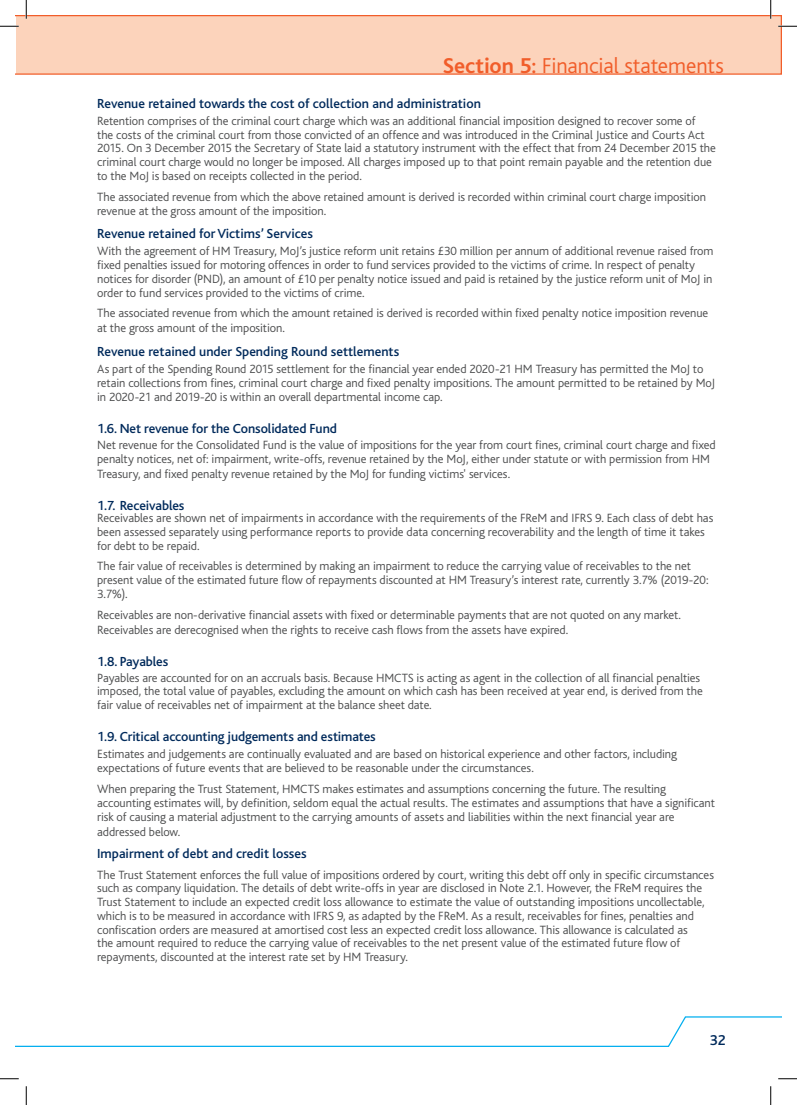
<style>
.page{position:relative;width:797px;height:1105px;background:#fff}
.page>*{position:absolute;margin:0;border:0;box-sizing:border-box;transform-origin:0 0}
.t1{font:300 22.5px "Bliss";letter-spacing:-.005em;color:#f15d2a}
.t2{font:500 15px "Bliss";color:#002a5b}
.t3{font:500 13.75px "Bliss";color:#002a5b}
.t4{font:300 12.5px/13.8px "Bliss";letter-spacing:-.005em;color:#4b4c4d}
.s1{font-weight:700}
.s2{font-weight:500}
</style>
<div class="page">
<svg style="left:16px;top:1016px;width:765px;height:73px"></svg>
<div style="left:16px;top:16px;width:765px;height:59px;background:#fcd3bb"></div>
<svg style="left:0;top:25px;width:19px;height:2px"></svg>
<svg style="left:778px;top:25px;width:19px;height:2px"></svg>
<svg style="left:0;top:1078px;width:19px;height:1px"></svg>
<svg style="left:778px;top:1078px;width:19px;height:1px"></svg>
<svg style="left:25px;top:0;width:2px;height:19px"></svg>
<svg style="left:25px;top:1086px;width:2px;height:19px"></svg>
<svg style="left:770px;top:0;width:1px;height:19px"></svg>
<svg style="left:770px;top:1086px;width:1px;height:19px"></svg>
<h1 class="t1" style="left:443px;top:54px;width:283px"><span class="s1">Section 5</span><span class="s2">:</span> Financial statements</h1>
<p class="t3" style="left:97px;top:96px;width:385px">Revenue retained towards the cost of collection and administration</p>
<p class="t4" style="left:97px;top:114px;width:620px">Retention comprises of the criminal court charge which was an additional financial imposition designed to recover some of<br>the costs of the criminal court from those convicted of an offence and was introduced in the Criminal Justice and Courts Act 2015. On 3 December 2015 the Secretary of State laid a statutory instrument with the effect that from 24 December 2015 the criminal court charge would no longer be imposed. All charges imposed up to that point remain payable and the retention due to the MoJ is based on receipts collected in the period.</p>
<p class="t4" style="left:97px;top:190px;width:610px">The associated revenue from which the above retained amount is derived is recorded within criminal court charge imposition revenue at the gross amount of the imposition.</p>
<p class="t3" style="left:97px;top:226px;width:217px">Revenue retained for Victims’ Services</p>
<p class="t4" style="left:97px;top:245px;width:618px">With the agreement of HM Treasury, MoJ’s justice reform unit retains £30 million per annum of additional revenue raised from fixed penalties issued for motoring offences in order to fund services provided to the victims of crime. In respect of penalty notices for disorder (PND), an amount of £10 per penalty notice issued and paid is retained by the justice reform unit of MoJ in order to fund services provided to the victims of crime.</p>
<p class="t4" style="left:97px;top:306px;width:612px;line-height:15px">The associated revenue from which the amount retained is derived is recorded within fixed penalty notice imposition revenue at the gross amount of the imposition.</p>
<p class="t3" style="left:97px;top:344px;width:303px">Revenue retained under Spending Round settlements</p>
<p class="t4" style="left:97px;top:363px;width:619px">As part of the Spending Round 2015 settlement for the financial year ended 2020-21 HM Treasury has permitted the MoJ to retain collections from fines, criminal court charge and fixed penalty impositions. The amount permitted to be retained by MoJ in 2020-21 and 2019-20 is within an overall departmental income cap.</p>
<p class="t3" style="left:97px;top:421px;width:241px">1.6. Net revenue for the Consolidated Fund</p>
<p class="t4" style="left:97px;top:438px;width:620px">Net revenue for the Consolidated Fund is the value of impositions for the year from court fines, criminal court charge and fixed penalty notices, net of: impairment, write-offs, revenue retained by the MoJ, either under statute or with permission from HM</p>
<p class="t4" style="left:97px;top:467px;width:414px">Treasury, and fixed penalty revenue retained by the MoJ for funding victims' services.</p>
<p class="t3" style="left:97px;top:498px;width:89px">1.7. Receivables</p>
<p class="t4" style="left:97px;top:511px;width:617px">Receivables are shown net of impairments in accordance with the requirements of the FReM and IFRS 9. Each class of debt has been assessed separately using performance reports to provide data concerning recoverability and the length of time it takes for debt to be repaid.</p>
<p class="t4" style="left:97px;top:560px;width:613px">The fair value of receivables is determined by making an impairment to reduce the carrying value of receivables to the net present value of the estimated future flow of repayments discounted at HM Treasury’s interest rate, currently 3.7% (2019-20:<br>3.7%).</p>
<p class="t4" style="left:97px;top:607px;width:585px;line-height:15px">Receivables are non-derivative financial assets with fixed or determinable payments that are not quoted on any market.<br>Receivables are derecognised when the rights to receive cash flows from the assets have expired.</p>
<p class="t3" style="left:97px;top:654px;width:73px">1.8. Payables</p>
<p class="t4" style="left:97px;top:671px;width:607px">Payables are accounted for on an accruals basis. Because HMCTS is acting as agent in the collection of all financial penalties imposed, the total value of payables, excluding the amount on which cash has been received at year end, is derived from the fair value of receivables net of impairment at the balance sheet date.</p>
<p class="t3" style="left:97px;top:729px;width:280px">1.9. Critical accounting judgements and estimates</p>
<p class="t4" style="left:97px;top:748px;width:581px">Estimates and judgements are continually evaluated and are based on historical experience and other factors, including expectations of future events that are believed to be reasonable under the circumstances.</p>
<p class="t4" style="left:97px;top:782px;width:619px">When preparing the Trust Statement, HMCTS makes estimates and assumptions concerning the future. The resulting accounting estimates will, by definition, seldom equal the actual results. The estimates and assumptions that have a significant risk of causing a material adjustment to the carrying amounts of assets and liabilities within the next financial year are</p>
<p class="t4" style="left:97px;top:825px;width:85px">addressed below.</p>
<p class="t3" style="left:97px;top:846px;width:211px">Impairment of debt and credit losses</p>
<p class="t4" style="left:97px;top:868px;width:618px">The Trust Statement enforces the full value of impositions ordered by court, writing this debt off only in specific circumstances such as company liquidation. The details of debt write-offs in year are disclosed in Note 2.1. However, the FReM requires the Trust Statement to include an expected credit loss allowance to estimate the value of outstanding impositions uncollectable, which is to be measured in accordance with IFRS 9, as adapted by the FReM. As a result, receivables for fines, penalties and confiscation orders are measured at amortised cost less an expected credit loss allowance. This allowance is calculated as<br>the amount required to reduce the carrying value of receivables to the net present value of the estimated future flow of repayments, discounted at the interest rate set by HM Treasury.</p>
<p class="t2" style="left:709px;top:1032px;width:17px">32</p>
</div>
